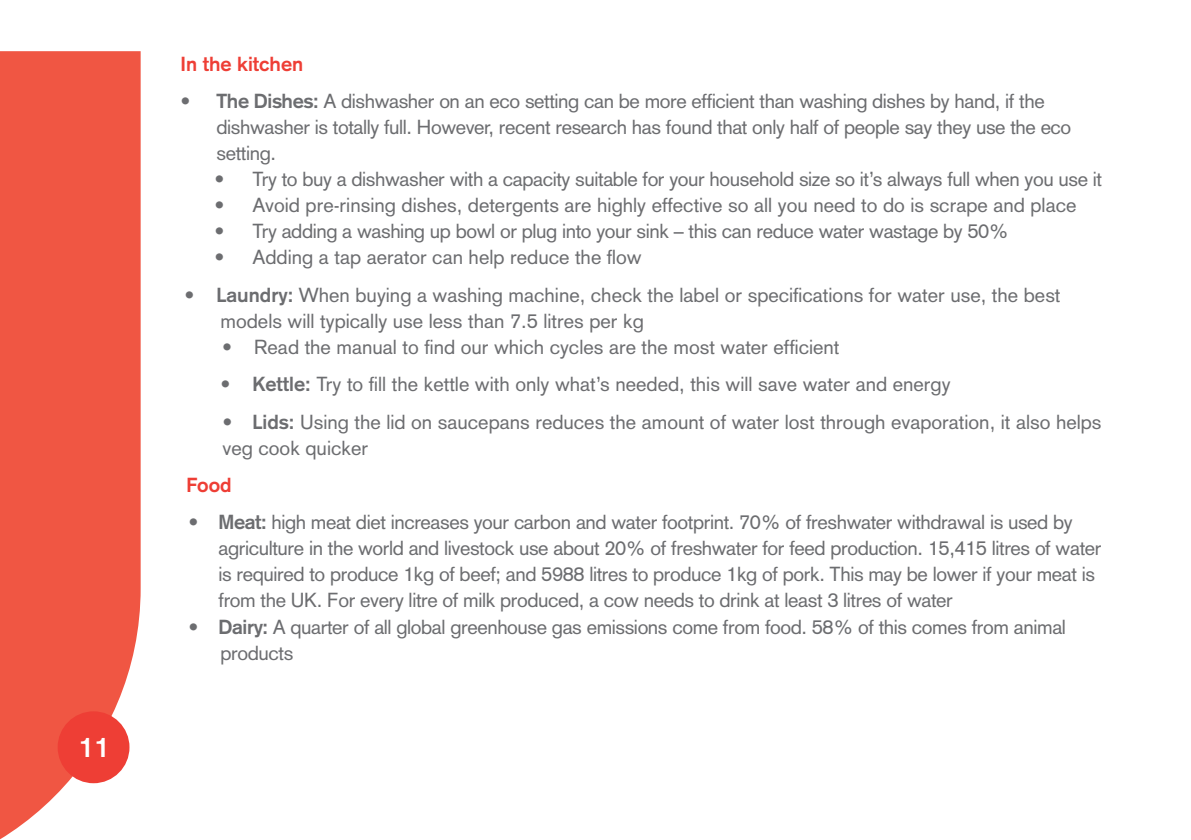
<style>
.page{position:relative;width:1191px;height:840px;background:#fff}
.page>*{position:absolute;margin:0;border:0;box-sizing:border-box;transform-origin:0 0}
.t1{font:700 28px "Akzidenz Grotesk";color:#fff}
.t2{font:20px/26px "Akzidenz Grotesk";letter-spacing:-.02em;color:#6c6d70}
.t3{font:20px/26px "Akzidenz Grotesk";color:#6c6d70}
.t4{font:700 20px "Akzidenz Grotesk";color:#ee3e35}
.s1{font-weight:700}
</style>
<div class="page">
<svg style="left:0;top:51px;width:141px;height:788px;fill:#f05643"></svg>
<div style="left:58px;top:711px;width:71px;height:71px;background:#ee3e35;border-radius:50%"></div>
<h1 class="t1" style="left:78px;top:730px;width:33px">11</h1>
<p class="t4" style="left:180px;top:52px;width:124px">In the kitchen</p>
<p class="t2" style="left:216px;top:88px;width:856px;text-indent:-36px"><span class="s1">• The Dishes:</span> A dishwasher on an eco setting can be more efficient than washing dishes by hand, if the dishwasher is totally full. However, recent research has found that only half of people say they use the eco setting.</p>
<p class="t2" style="left:215px;top:166px;width:889px">• Try to buy a dishwasher with a capacity suitable for your household size so it’s always full when you use it</p>
<p class="t3" style="left:215px;top:192px;width:863px">• Avoid pre-rinsing dishes, detergents are highly effective so all you need to do is scrape and place</p>
<p class="t2" style="left:215px;top:218px;width:796px">• Try adding a washing up bowl or plug into your sink – this can reduce water wastage by 50%</p>
<p class="t3" style="left:215px;top:244px;width:429px">• Adding a tap aerator can help reduce the flow</p>
<p class="t3" style="left:220px;top:281px;width:841px;text-indent:-36px"><span class="s1">• Laundry:</span> When buying a washing machine, check the label or specifications for water use, the best models will typically use less than 7.5 litres per kg</p>
<p class="t3" style="left:222px;top:333px;width:619px">• Read the manual to find our which cycles are the most water efficient</p>
<p class="t3" style="left:220px;top:371px;width:731px"><span class="s1">• Kettle:</span> Try to fill the kettle with only what’s needed, this will save water and energy</p>
<p class="t3" style="left:222px;top:408px;width:880px"><span class="s1">• Lids:</span> Using the lid on saucepans reduces the amount of water lost through evaporation, it also helps veg cook quicker</p>
<p class="t4" style="left:186px;top:473px;width:47px">Food</p>
<p class="t2" style="left:218px;top:509px;width:884px;text-indent:-30px">• <span class="s1">Meat:</span> high meat diet increases your carbon and water footprint. 70% of freshwater withdrawal is used by agriculture in the world and livestock use about 20% of freshwater for feed production. 15,415 litres of water is required to produce 1kg of beef; and 5988 litres to produce 1kg of pork. This may be lower if your meat is from the UK. For every litre of milk produced, a cow needs to drink at least 3 litres of water</p>
<p class="t2" style="left:220px;top:613px;width:847px;text-indent:-32px"><span class="s1">• Dairy:</span> A quarter of all global greenhouse gas emissions come from food. 58% of this comes from animal products</p>
</div>
